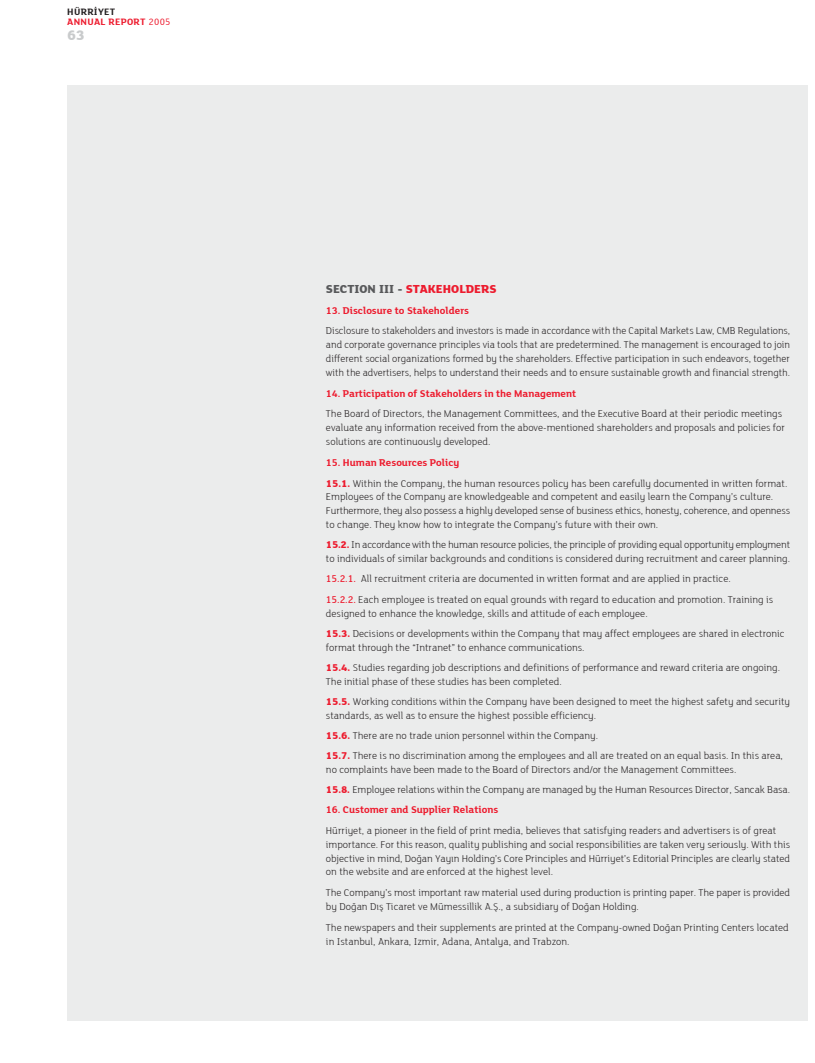
<style>
.page{position:relative;width:815px;height:1063px;background:#fff}
.page>*{position:absolute;margin:0;border:0;box-sizing:border-box;transform-origin:0 0}
.t1{font:800 15px "FS Lola";color:#c9cbcc}
.t2{font:800 12.5px "FS Lola";color:#ed1b2e}
.t3{font:300 10.62px/13.8px "FS Lola";color:#231f20}
.t4{font:700 10.62px "FS Lola";color:#ed1b2e}
.t5{font:700 10px/10px "FS Lola";letter-spacing:.03em;color:#ed1b2e}
.s1{color:#231f20}
.s2{font-weight:400}
.s3{color:#58595b}
.s4{font-weight:700;color:#ed1b2e}
.s5{font-weight:800;color:#ed1b2e}
.s6{font-weight:500;color:#ed1b2e}
</style>
<div class="page">
<div style="left:67px;top:85px;width:741px;height:935px;background:#ebecec"></div>
<p class="t5" style="left:67px;top:6px;width:105px"><span class="s1">HÜRR‹YET<br></span>ANNUAL REPORT <span class="s2">2005</span></p>
<h1 class="t1" style="left:67px;top:24px;width:19px">63</h1>
<p class="t2" style="left:326px;top:280px;width:172px"><span class="s3">SECTION III -</span> STAKEHOLDERS</p>
<p class="t4" style="left:326px;top:303px;width:145px">13. Disclosure to Stakeholders</p>
<p class="t3" style="left:326px;top:324px;width:466px;text-align:justify">Disclosure to stakeholders and investors is made in accordance with the Capital Markets Law, CMB Regulations, and corporate governance principles via tools that are predetermined. The management is encouraged to join different social organizations formed by the shareholders. Effective participation in such endeavors, together with the advertisers, helps to understand their needs and to ensure sustainable growth and financial strength.</p>
<p class="t4" style="left:326px;top:386px;width:252px">14. Participation of Stakeholders in the Management</p>
<p class="t3" style="left:326px;top:407px;width:461px">The Board of Directors, the Management Committees, and the Executive Board at their periodic meetings evaluate any information received from the above-mentioned shareholders and proposals and policies for solutions are continuously developed.</p>
<p class="t3" style="left:326px;top:451px;width:463px;line-height:20.9px"><span class="s4">15. Human Resources Policy<br></span><span class="s5">15.1.</span> Within the Company, the human resources policy has been carefully documented in written format.</p>
<p class="t3" style="left:326px;top:489px;width:466px">Employees of the Company are knowledgeable and competent and easily learn the Company’s culture.<br>Furthermore, they also possess a highly developed sense of business ethics, honesty, coherence, and openness to change. They know how to integrate the Company’s future with their own.</p>
<p class="t3" style="left:326px;top:537px;width:466px"><span class="s5">15.2.</span> In accordance with the human resource policies, the principle of providing equal opportunity employment to individuals of similar backgrounds and conditions is considered during recruitment and career planning.</p>
<p class="t3" style="left:326px;top:567px;width:449px;line-height:20.9px"><span class="s6">15.2.1.</span> All recruitment criteria are documented in written format and are applied in practice.<br><span class="s6">15.2.2.</span> Each employee is treated on equal grounds with regard to education and promotion. Training is</p>
<p class="t3" style="left:326px;top:602px;width:460px;line-height:20.9px">designed to enhance the knowledge, skills and attitude of each employee.<br><span class="s5">15.3.</span> Decisions or developments within the Company that may affect employees are shared in electronic</p>
<p class="t3" style="left:326px;top:637px;width:456px;line-height:20.1px">format through the “Intranet” to enhance communications.<br><span class="s5">15.4.</span> Studies regarding job descriptions and definitions of performance and reward criteria are ongoing.</p>
<p class="t3" style="left:326px;top:671px;width:466px;line-height:20.1px">The initial phase of these studies has been completed.<br><span class="s5">15.5.</span> Working conditions within the Company have been designed to meet the highest safety and security</p>
<p class="t3" style="left:326px;top:705px;width:459px;line-height:20.1px">standards, as well as to ensure the highest possible efficiency.<br><span class="s5">15.6.</span> There are no trade union personnel within the Company.<br><span class="s5">15.7.</span> There is no discrimination among the employees and all are treated on an equal basis. In this area,</p>
<p class="t3" style="left:326px;top:759px;width:466px;line-height:20.1px">no complaints have been made to the Board of Directors and/or the Management Committees.<br><span class="s5">15.8.</span> Employee relations within the Company are managed by the Human Resources Director, Sancak Basa.</p>
<p class="t4" style="left:326px;top:802px;width:174px">16. Customer and Supplier Relations</p>
<p class="t3" style="left:326px;top:823px;width:466px">Hürriyet, a pioneer in the field of print media, believes that satisfying readers and advertisers is of great importance. For this reason, quality publishing and social responsibilities are taken very seriously. With this objective in mind, Do¤an Yay›n Holding’s Core Principles and Hürriyet’s Editorial Principles are clearly stated on the website and are enforced at the highest level.</p>
<p class="t3" style="left:326px;top:885px;width:466px">The Company’s most important raw material used during production is printing paper. The paper is provided by Do¤an D›fl Ticaret ve Mümessillik A.fi., a subsidiary of Do¤an Holding.</p>
<p class="t3" style="left:326px;top:920px;width:464px">The newspapers and their supplements are printed at the Company-owned Do¤an Printing Centers located in Istanbul, Ankara, Izmir, Adana, Antalya, and Trabzon.</p>
</div>
